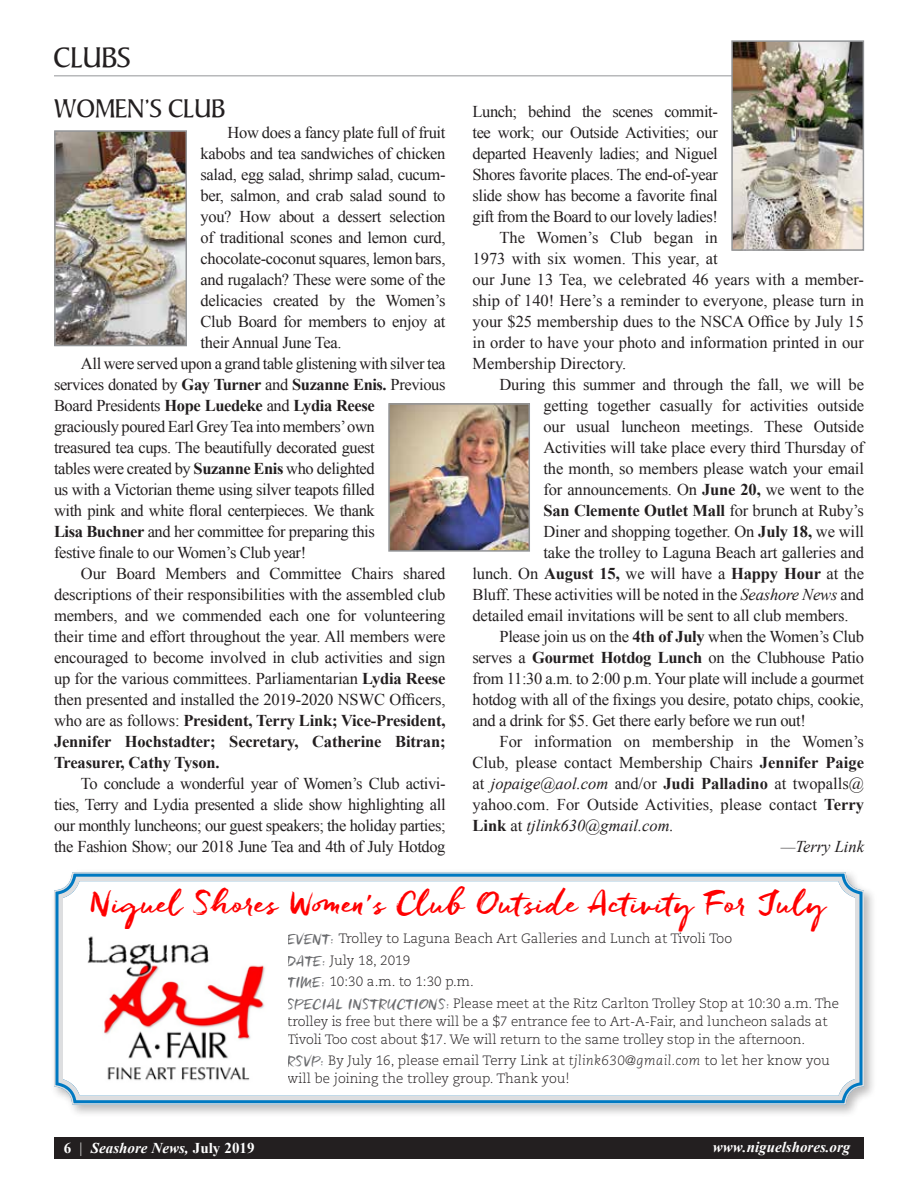
<style>
.page{position:relative;width:918px;height:1188px;background:#fff}
.page>*{position:absolute;margin:0;border:0;box-sizing:border-box;transform-origin:0 0}
.t1{font:31.5px "Freeland";color:#f00}
.t2{font:30px "Persuasion S Si";color:#231f20}
.t3{font:27px "Persuasion S Si";color:#231f20}
.t4{font:16.5px/21px "Times New Roman";letter-spacing:-.01em;color:#231f20;text-align:justify}
.t5{font:700 16.5px "Times New Roman";letter-spacing:-.01em;color:#231f20}
.t6{font:italic 16.5px "Times New Roman";color:#231f20}
.t7{font:italic 700 15px "Times New Roman";color:#fff}
.t8{font:300 13.5px/21.5px "Caecilia LT Std";letter-spacing:-.01em;color:#231f20}
.s1{font-weight:700}
.s2{font-weight:400}
.s3{font-style:italic}
.s4{font-weight:700;font-style:normal}
.s5{font-style:normal}
.s6{font-family:"Freeland";font-weight:400;color:#6c6d70}
.s7{font-weight:400;font-style:normal}
</style>
<div class="page">
<div style="left:54px;top:1137px;width:810px;height:21px;background:#231f20"></div>
<hr style="left:54px;top:75px;width:810px;height:1px;background:#939598">
<img style="left:734px;top:43px;width:127px;height:205px">
<div style="left:731px;top:40px;width:133px;height:211px;border:2px solid #939598"></div>
<img style="left:391px;top:406px;width:136px;height:143px">
<div style="left:388px;top:403px;width:142px;height:149px;border:2px solid #939598"></div>
<img style="left:57px;top:133px;width:127px;height:210px">
<div style="left:54px;top:130px;width:133px;height:216px;border:2px solid #939598"></div>
<div style="left:51px;top:869px;width:826px;height:249px;background:#231f20;opacity:.3"></div>
<svg style="left:53px;top:871px;width:812px;height:235px"></svg>
<div style="left:59px;top:877px;width:801px;height:223px;border:4px solid #dddee0;border-radius:17px"></div>
<img style="left:87px;top:930px;width:200px;height:159px">
<h2 class="t2" style="left:54px;top:40px;width:78px">CLUBS</h2>
<h3 class="t3" style="left:54px;top:94px;width:173px">WOMEN’S CLUB</h3>
<p class="t4" style="left:228px;top:122px;width:219px">How does a fancy plate full of fruit</p>
<p class="t4" style="left:201px;top:143px;width:247px">kabobs and tea sandwiches of chicken</p>
<p class="t4" style="left:201px;top:164px;width:247px">salad, egg salad, shrimp salad, cucum-</p>
<p class="t4" style="left:201px;top:185px;width:247px">ber, salmon, and crab salad sound to</p>
<p class="t4" style="left:201px;top:206px;width:247px">you? How about a dessert selection</p>
<p class="t4" style="left:201px;top:227px;width:247px">of traditional scones and lemon curd,</p>
<p class="t4" style="left:201px;top:248px;width:247px">chocolate-coconut squares, lemon bars,</p>
<p class="t4" style="left:201px;top:269px;width:247px">and rugalach? These were some of the</p>
<p class="t4" style="left:201px;top:290px;width:247px">delicacies created by the Women’s</p>
<p class="t4" style="left:201px;top:311px;width:247px">Club Board for members to enjoy at</p>
<p class="t4" style="left:201px;top:332px;width:143px">their Annual June Tea.</p>
<p class="t4" style="left:81px;top:353px;width:366px">All were served upon a grand table glistening with silver tea</p>
<p class="t4" style="left:54px;top:374px;width:393px">services donated by <span class="s1">Gay Turner</span> and <span class="s1">Suzanne Enis.</span> Previous</p>
<p class="t5" style="left:54px;top:394px;width:322px"><span class="s2">Board Presidents</span> Hope Luedeke <span class="s2">and</span> Lydia Reese</p>
<p class="t4" style="left:54px;top:416px;width:322px">graciously poured Earl Grey Tea into members’ own</p>
<p class="t4" style="left:54px;top:437px;width:322px">treasured tea cups. The beautifully decorated guest</p>
<p class="t4" style="left:54px;top:458px;width:322px">tables were created by <span class="s1">Suzanne Enis</span> who delighted</p>
<p class="t4" style="left:54px;top:479px;width:322px">us with a Victorian theme using silver teapots filled</p>
<p class="t4" style="left:54px;top:500px;width:322px">with pink and white floral centerpieces. We thank</p>
<p class="t4" style="left:54px;top:521px;width:322px"><span class="s1">Lisa Buchner</span> and her committee for preparing this</p>
<p class="t4" style="left:54px;top:542px;width:254px">festive finale to our Women’s Club year!</p>
<p class="t4" style="left:81px;top:563px;width:366px">Our Board Members and Committee Chairs shared</p>
<p class="t4" style="left:54px;top:584px;width:393px">descriptions of their responsibilities with the assembled club</p>
<p class="t4" style="left:54px;top:605px;width:393px">members, and we commended each one for volunteering</p>
<p class="t4" style="left:54px;top:626px;width:393px">their time and effort throughout the year. All members were</p>
<p class="t4" style="left:54px;top:647px;width:393px">encouraged to become involved in club activities and sign</p>
<p class="t4" style="left:54px;top:668px;width:393px">up for the various committees. Parliamentarian <span class="s1">Lydia Reese</span></p>
<p class="t4" style="left:54px;top:689px;width:393px">then presented and installed the 2019-2020 NSWC Officers,</p>
<p class="t5" style="left:54px;top:709px;width:393px"><span class="s2">who are as follows:</span> President, Terry Link; Vice-President,</p>
<p class="t5" style="left:54px;top:730px;width:393px">Jennifer Hochstadter; Secretary, Catherine Bitran;</p>
<p class="t5" style="left:54px;top:751px;width:167px">Treasurer, Cathy Tyson.</p>
<p class="t4" style="left:54px;top:773px;width:393px;text-indent:27px">To conclude a wonderful year of Women’s Club activi&shy;ties, Terry and Lydia presented a slide show highlighting all our monthly luncheons; our guest speakers; the holiday parties; the Fashion Show; our 2018 June Tea and 4th of July Hotdog</p>
<p class="t4" style="left:473px;top:101px;width:247px">Lunch; behind the scenes commit-</p>
<p class="t4" style="left:473px;top:122px;width:247px">tee work; our Outside Activities; our</p>
<p class="t4" style="left:473px;top:143px;width:247px">departed Heavenly ladies; and Niguel</p>
<p class="t4" style="left:473px;top:164px;width:247px">Shores favorite places. The end-of-year</p>
<p class="t4" style="left:473px;top:185px;width:247px">slide show has become a favorite final</p>
<p class="t4" style="left:473px;top:206px;width:247px">gift from the Board to our lovely ladies!</p>
<p class="t4" style="left:500px;top:227px;width:220px">The Women’s Club began in</p>
<p class="t4" style="left:473px;top:248px;width:247px">1973 with six women. This year, at</p>
<p class="t4" style="left:473px;top:269px;width:393px">our June 13 Tea, we celebrated 46 years with a member-</p>
<p class="t4" style="left:473px;top:290px;width:393px">ship of 140! Here’s a reminder to everyone, please turn in</p>
<p class="t4" style="left:473px;top:311px;width:393px">your $25 membership dues to the NSCA Office by July 15</p>
<p class="t4" style="left:473px;top:332px;width:393px">in order to have your photo and information printed in our</p>
<p class="t4" style="left:473px;top:353px;width:155px">Membership Directory.</p>
<p class="t4" style="left:500px;top:374px;width:366px">During this summer and through the fall, we will be</p>
<p class="t4" style="left:544px;top:395px;width:322px">getting together casually for activities outside</p>
<p class="t4" style="left:544px;top:416px;width:322px">our usual luncheon meetings. These Outside</p>
<p class="t4" style="left:544px;top:437px;width:322px">Activities will take place every third Thursday of</p>
<p class="t4" style="left:544px;top:458px;width:322px">the month, so members please watch your email</p>
<p class="t4" style="left:544px;top:479px;width:322px">for announcements. On <span class="s1">June 20,</span> we went to the</p>
<p class="t5" style="left:544px;top:499px;width:322px">San Clemente Outlet Mall <span class="s2">for brunch at Ruby’s</span></p>
<p class="t4" style="left:544px;top:521px;width:322px">Diner and shopping together. On <span class="s1">July 18,</span> we will</p>
<p class="t4" style="left:544px;top:542px;width:322px">take the trolley to Laguna Beach art galleries and</p>
<p class="t4" style="left:473px;top:563px;width:393px">lunch. On <span class="s1">August 15,</span> we will have a <span class="s1">Happy Hour</span> at the</p>
<p class="t4" style="left:473px;top:584px;width:393px">Bluff. These activities will be noted in the <span class="s3">Seashore News</span> and</p>
<p class="t4" style="left:473px;top:605px;width:378px">detailed email invitations will be sent to all club members.</p>
<p class="t4" style="left:500px;top:626px;width:366px">Please join us on the <span class="s1">4th of July</span> when the Women’s Club</p>
<p class="t4" style="left:473px;top:647px;width:393px">serves a <span class="s1">Gourmet Hotdog Lunch</span> on the Clubhouse Patio</p>
<p class="t4" style="left:473px;top:668px;width:393px">from 11:30 a.m. to 2:00 p.m. Your plate will include a gourmet</p>
<p class="t4" style="left:473px;top:689px;width:393px">hotdog with all of the fixings you desire, potato chips, cookie,</p>
<p class="t4" style="left:473px;top:710px;width:335px">and a drink for $5. Get there early before we run out!</p>
<p class="t4" style="left:500px;top:731px;width:366px">For information on membership in the Women’s</p>
<p class="t4" style="left:473px;top:752px;width:393px">Club, please contact Membership Chairs <span class="s1">Jennifer Paige</span></p>
<p class="t4" style="left:473px;top:773px;width:393px">at <span class="s3">jopaige@aol.com</span> and/or <span class="s1">Judi Palladino</span> at twopalls@</p>
<p class="t4" style="left:473px;top:794px;width:393px">yahoo.com. For Outside Activities, please contact <span class="s1">Terry</span></p>
<p class="t6" style="left:473px;top:814px;width:203px"><span class="s4">Link</span> <span class="s5">at</span> tjlink630@gmail.com.</p>
<p class="t6" style="left:781px;top:835px;width:85px">—Terry Link</p>
<h1 class="t1" style="left:91px;top:882px;width:737px">Niguel Shores Women’s Club Outside Activity For July</h1>
<p class="t8" style="left:287px;top:928px;width:553px"><span class="s6">EVENT:</span> Trolley to Laguna Beach Art Galleries and Lunch at Tivoli Too<br><span class="s6">DATE:</span> July 18, 2019<br><span class="s6">TIME:</span> 10:30 a.m. to 1:30 p.m.<br><span class="s6">SPECIAL INSTRUCTIONS:</span> Please meet at the Ritz Carlton Trolley Stop at 10:30 a.m. The</p>
<p class="t8" style="left:287px;top:1012px;width:542px;line-height:18px">trolley is free but there will be a $7 entrance fee to Art-A-Fair, and luncheon salads at<br>Tivoli Too cost about $17. We will return to the same trolley stop in the afternoon.</p>
<p class="t8" style="left:287px;top:1052px;width:544px;line-height:18px"><span class="s6">RSVP:</span> By July 16, please email Terry Link at <span class="s3">tjlink630@gmail.com</span> to let her know you will be joining the trolley group. Thank you!</p>
<p class="t7" style="left:64px;top:1137px;width:192px"><span class="s5">6</span> <span class="s7">|</span> Seashore News, <span class="s5">July 2019</span></p>
<p class="t7" style="left:713px;top:1137px;width:139px">www.niguelshores.org</p>
</div>
